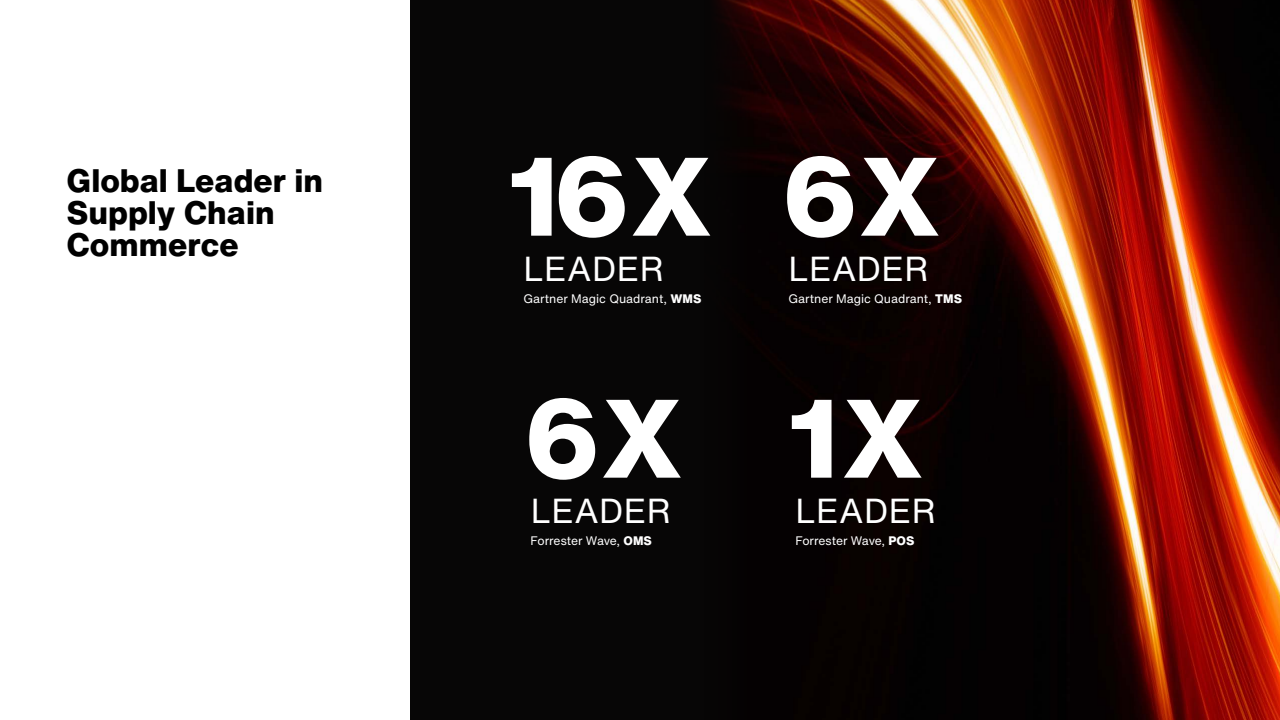
<style>
.page{position:relative;width:1280px;height:720px;background:#fff}
.page>*{position:absolute;margin:0;border:0;box-sizing:border-box;transform-origin:0 0}
.t1{font:800 109.3px "Helvetica Now Text";color:#fff}
.t2{font:34.1px "Helvetica Now Text";letter-spacing:.01em;color:#fff}
.t3{font:800 32px/32px "Helvetica Now Text";color:#000}
.t4{font:12.1px "Helvetica Now Text";color:#fff}
.s1{font-weight:800}
</style>
<div class="page">
<div style="left:410px;top:0;width:870px;height:720px;background:#070606"></div>
<img style="left:717px;top:0;width:563px;height:720px">
<h3 class="t3" style="left:67px;top:165px;width:258px">Global Leader in<br>Supply Chain<br>Commerce</h3>
<h1 class="t1" style="left:509px;top:122px;width:206px">16X</h1>
<h2 class="t2" style="left:524px;top:246px;width:142px">LEADER</h2>
<p class="t4" style="left:523px;top:291px;width:180px">Gartner Magic Quadrant, <span class="s1">WMS</span></p>
<h1 class="t1" style="left:781px;top:122px;width:161px">6X</h1>
<h2 class="t2" style="left:789px;top:246px;width:142px">LEADER</h2>
<p class="t4" style="left:788px;top:291px;width:175px">Gartner Magic Quadrant, <span class="s1">TMS</span></p>
<h1 class="t1" style="left:523px;top:364px;width:402px">6X 1X</h1>
<h2 class="t2" style="left:531px;top:488px;width:142px">LEADER</h2>
<h2 class="t2" style="left:796px;top:488px;width:142px">LEADER</h2>
<p class="t4" style="left:531px;top:533px;width:123px">Forrester Wave, <span class="s1">OMS</span></p>
<p class="t4" style="left:795px;top:533px;width:121px">Forrester Wave, <span class="s1">POS</span></p>
</div>
